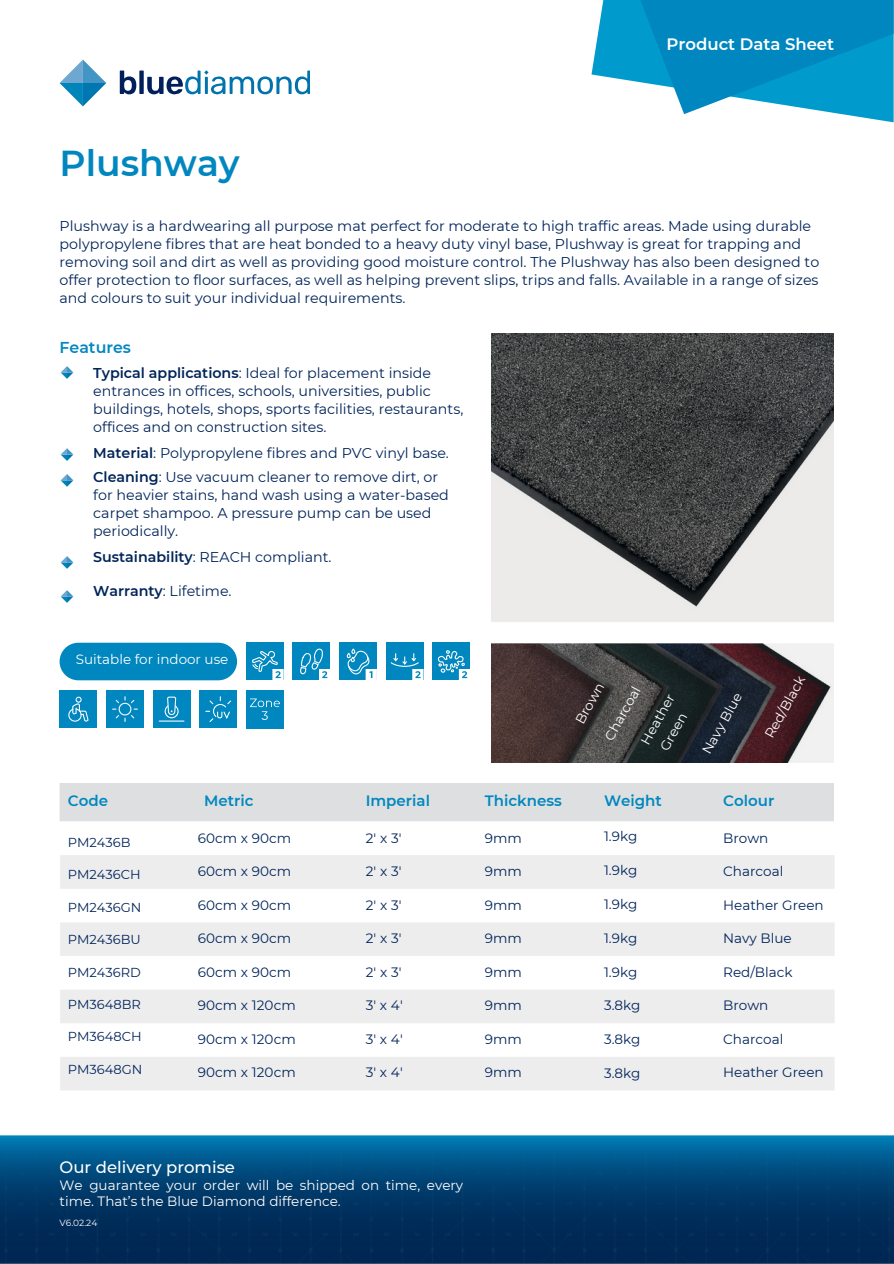
<style>
.page{position:relative;width:894px;height:1264px;background:#fff}
.page>*{position:absolute;margin:0;border:0;box-sizing:border-box;transform-origin:0 0}
.t1{font:600 36px "Montserrat";color:#0087bf}
.t2{font:500 16.5px "Montserrat";color:#fff}
.t3{font:600 16.5px "Montserrat";color:#fff}
.t4{font:600 15.75px "Montserrat";color:#0087bf}
.t5{font:600 15px "Montserrat";color:#0087bf}
.t6{font:14.25px/18px "Montserrat";color:#002459}
.t7{font:13.5px "Montserrat";color:#002459}
.t8{font:13.5px/15.8px "Montserrat";color:#fff}
.t9{font:13.35px/20.1px "Montserrat";color:#fff}
.t10{font:13.05px "Montserrat";color:#002459}
.t11{font:9px "Montserrat";color:#fff}
.s1{font-weight:600}
</style>
<div class="page">
<img style="left:0;top:1135px;width:893px;height:128px">
<svg style="left:60px;top:60px;width:46px;height:46px"></svg>
<svg style="left:120px;top:70px;width:190px;height:24px"></svg>
<img style="left:0;top:1140px;width:892px;height:121px">
<div style="left:60px;top:783px;width:773px;height:38px;background:#dedfe0"></div>
<svg style="left:60px;top:855px;width:774px;height:235px;fill:#ededee"></svg>
<svg style="left:591px;top:0;width:302px;height:122px"></svg>
<svg style="left:61px;top:366px;width:12px;height:13px"></svg>
<svg style="left:61px;top:448px;width:12px;height:13px"></svg>
<svg style="left:61px;top:474px;width:12px;height:13px"></svg>
<svg style="left:61px;top:556px;width:12px;height:13px"></svg>
<svg style="left:61px;top:590px;width:12px;height:13px"></svg>
<div style="left:292px;top:642px;width:38px;height:38px;background:#0087bf"></div>
<svg style="left:300px;top:648px;width:30px;height:32px"></svg>
<div style="left:432px;top:642px;width:38px;height:38px;background:#0087bf"></div>
<svg style="left:437px;top:650px;width:33px;height:30px"></svg>
<div style="left:339px;top:642px;width:38px;height:38px;background:#0087bf"></div>
<svg style="left:346px;top:648px;width:31px;height:32px"></svg>
<div style="left:246px;top:642px;width:37px;height:38px;background:#0087bf"></div>
<svg style="left:252px;top:651px;width:31px;height:29px"></svg>
<div style="left:386px;top:642px;width:37px;height:38px;background:#0087bf"></div>
<svg style="left:390px;top:653px;width:33px;height:27px"></svg>
<div style="left:60px;top:690px;width:37px;height:38px;background:#0087bf"></div>
<svg style="left:68px;top:696px;width:21px;height:26px"></svg>
<div style="left:106px;top:690px;width:38px;height:38px;background:#0087bf"></div>
<svg style="left:113px;top:696px;width:24px;height:25px"></svg>
<div style="left:199px;top:690px;width:38px;height:38px;background:#0087bf"></div>
<svg style="left:206px;top:696px;width:25px;height:26px"></svg>
<div style="left:153px;top:690px;width:37px;height:38px;background:#0087bf"></div>
<svg style="left:159px;top:696px;width:25px;height:25px"></svg>
<img style="left:491px;top:333px;width:342px;height:429px">
<div style="left:246px;top:690px;width:37px;height:38px;background:#0087bf"></div>
<svg style="left:250px;top:698px;width:30px;height:22px"></svg>
<div style="left:60px;top:642px;width:177px;height:38px;background:#0087bf;border-radius:19px"></div>
<h4 class="t1" style="left:60px;top:141px;width:182px">Plushway</h4>
<h4 class="t3" style="left:666px;top:34px;width:169px">Product Data Sheet</h4>
<h4 class="t6" style="left:60px;top:217px;width:761px">Plushway is a hardwearing all purpose mat perfect for moderate to high traffic areas. Made using durable polypropylene fibres that are heat bonded to a heavy duty vinyl base, Plushway is great for trapping and removing soil and dirt as well as providing good moisture control. The Plushway has also been designed to offer protection to floor surfaces, as well as helping prevent slips, trips and falls. Available in a range of sizes and colours to suit your individual requirements.</h4>
<h4 class="t4" style="left:60px;top:338px;width:73px">Features</h4>
<h4 class="t6" style="left:93px;top:363px;width:371px"><span class="s1">Typical applications</span>: Ideal for placement inside entrances in offices, schools, universities, public buildings, hotels, shops, sports facilities, restaurants, offices and on construction sites.</h4>
<h4 class="t6" style="left:93px;top:440px;width:357px;line-height:24.8px"><span class="s1">Material</span>: Polypropylene fibres and PVC vinyl base.<br><span class="s1">Cleaning</span>: Use vacuum cleaner to remove dirt, or</h4>
<h4 class="t6" style="left:93px;top:486px;width:357px">for heavier stains, hand wash using a water-based carpet shampoo. A pressure pump can be used periodically.</h4>
<h4 class="t6" style="left:93px;top:548px;width:240px"><span class="s1">Sustainability</span>: REACH compliant.</h4>
<h4 class="t6" style="left:93px;top:582px;width:140px"><span class="s1">Warranty</span>: Lifetime.</h4>
<p class="t8" style="left:76px;top:651px;width:154px">Suitable for indoor use</p>
<h3 class="t9" style="left:570px;top:718px;width:46px;rotate:-61deg">Brown</h3>
<h3 class="t9" style="left:599px;top:734px;width:61px;rotate:-61deg">Charcoal</h3>
<h3 class="t9" style="left:635px;top:738px;width:56px;rotate:-61deg">Heather<br>Green</h3>
<p class="t9" style="left:696px;top:748px;width:69px;rotate:-61deg">Navy Blue</p>
<p class="t9" style="left:759px;top:732px;width:70px;rotate:-61deg">Red/Black</p>
<h4 class="t5" style="left:68px;top:791px;width:42px">Code</h4>
<p class="t5" style="left:204px;top:791px;width:51px">Metric</p>
<h4 class="t5" style="left:365px;top:791px;width:66px">Imperial</h4>
<h2 class="t5" style="left:484px;top:791px;width:78px">Thickness</h2>
<h2 class="t5" style="left:604px;top:791px;width:59px">Weight</h2>
<h2 class="t5" style="left:723px;top:791px;width:53px">Colour</h2>
<h2 class="t10" style="left:68px;top:834px;width:64px">PM2436B</h2>
<h2 class="t10" style="left:68px;top:866px;width:74px">PM2436CH</h2>
<h2 class="t10" style="left:68px;top:899px;width:75px">PM2436GN</h2>
<h2 class="t10" style="left:68px;top:931px;width:74px">PM2436BU</h2>
<h2 class="t10" style="left:68px;top:963px;width:74px">PM2436RD</h2>
<h2 class="t10" style="left:68px;top:996px;width:74px">PM3648BR</h2>
<h2 class="t10" style="left:68px;top:1028px;width:75px">PM3648CH</h2>
<h2 class="t10" style="left:68px;top:1061px;width:76px">PM3648GN</h2>
<h4 class="t7" style="left:604px;top:828px;width:35px">1.9kg</h4>
<h4 class="t7" style="left:604px;top:862px;width:35px">1.9kg</h4>
<h4 class="t7" style="left:604px;top:895px;width:35px">1.9kg</h4>
<h4 class="t7" style="left:604px;top:929px;width:35px">1.9kg</h4>
<h4 class="t7" style="left:604px;top:963px;width:35px">1.9kg</h4>
<h4 class="t7" style="left:604px;top:997px;width:38px">3.8kg</h4>
<h4 class="t7" style="left:604px;top:1030px;width:38px">3.8kg</h4>
<h4 class="t7" style="left:604px;top:1064px;width:38px">3.8kg</h4>
<h4 class="t7" style="left:484px;top:829px;width:39px">9mm</h4>
<h4 class="t7" style="left:484px;top:863px;width:39px">9mm</h4>
<h4 class="t7" style="left:484px;top:896px;width:39px">9mm</h4>
<h4 class="t7" style="left:484px;top:930px;width:39px">9mm</h4>
<h4 class="t7" style="left:484px;top:963px;width:39px">9mm</h4>
<h4 class="t7" style="left:484px;top:997px;width:39px">9mm</h4>
<h4 class="t7" style="left:484px;top:1030px;width:39px">9mm</h4>
<h4 class="t7" style="left:484px;top:1064px;width:39px">9mm</h4>
<h2 class="t7" style="left:198px;top:829px;width:95px">60cm x 90cm</h2>
<h2 class="t7" style="left:198px;top:863px;width:95px">60cm x 90cm</h2>
<h2 class="t7" style="left:198px;top:896px;width:95px">60cm x 90cm</h2>
<h2 class="t7" style="left:198px;top:930px;width:95px">60cm x 90cm</h2>
<h2 class="t7" style="left:198px;top:963px;width:95px">60cm x 90cm</h2>
<h2 class="t7" style="left:198px;top:997px;width:99px">90cm x 120cm</h2>
<h2 class="t7" style="left:198px;top:1030px;width:99px">90cm x 120cm</h2>
<h2 class="t7" style="left:198px;top:1064px;width:99px">90cm x 120cm</h2>
<h2 class="t7" style="left:365px;top:829px;width:37px">2' x 3'</h2>
<h2 class="t7" style="left:365px;top:863px;width:37px">2' x 3'</h2>
<h2 class="t7" style="left:365px;top:896px;width:37px">2' x 3'</h2>
<h2 class="t7" style="left:365px;top:930px;width:37px">2' x 3'</h2>
<h2 class="t7" style="left:365px;top:963px;width:37px">2' x 3'</h2>
<h2 class="t7" style="left:365px;top:997px;width:39px">3' x 4'</h2>
<h2 class="t7" style="left:365px;top:1030px;width:39px">3' x 4'</h2>
<h2 class="t7" style="left:365px;top:1064px;width:39px">3' x 4'</h2>
<h4 class="t7" style="left:723px;top:829px;width:47px">Brown</h4>
<h4 class="t7" style="left:723px;top:863px;width:62px">Charcoal</h4>
<h4 class="t7" style="left:723px;top:896px;width:102px">Heather Green</h4>
<h4 class="t7" style="left:723px;top:930px;width:70px">Navy Blue</h4>
<h4 class="t7" style="left:723px;top:963px;width:71px">Red/Black</h4>
<h4 class="t7" style="left:723px;top:997px;width:47px">Brown</h4>
<h4 class="t7" style="left:723px;top:1030px;width:62px">Charcoal</h4>
<h4 class="t7" style="left:723px;top:1064px;width:102px">Heather Green</h4>
<h2 class="t2" style="left:60px;top:1156px;width:177px">Our delivery promise</h2>
<h2 class="t8" style="left:60px;top:1177px;width:405px">We guarantee your order will be shipped on time, every time. That’s the Blue Diamond difference.</h2>
<h4 class="t11" style="left:60px;top:1217px;width:39px">V6.02.24</h4>
</div>
